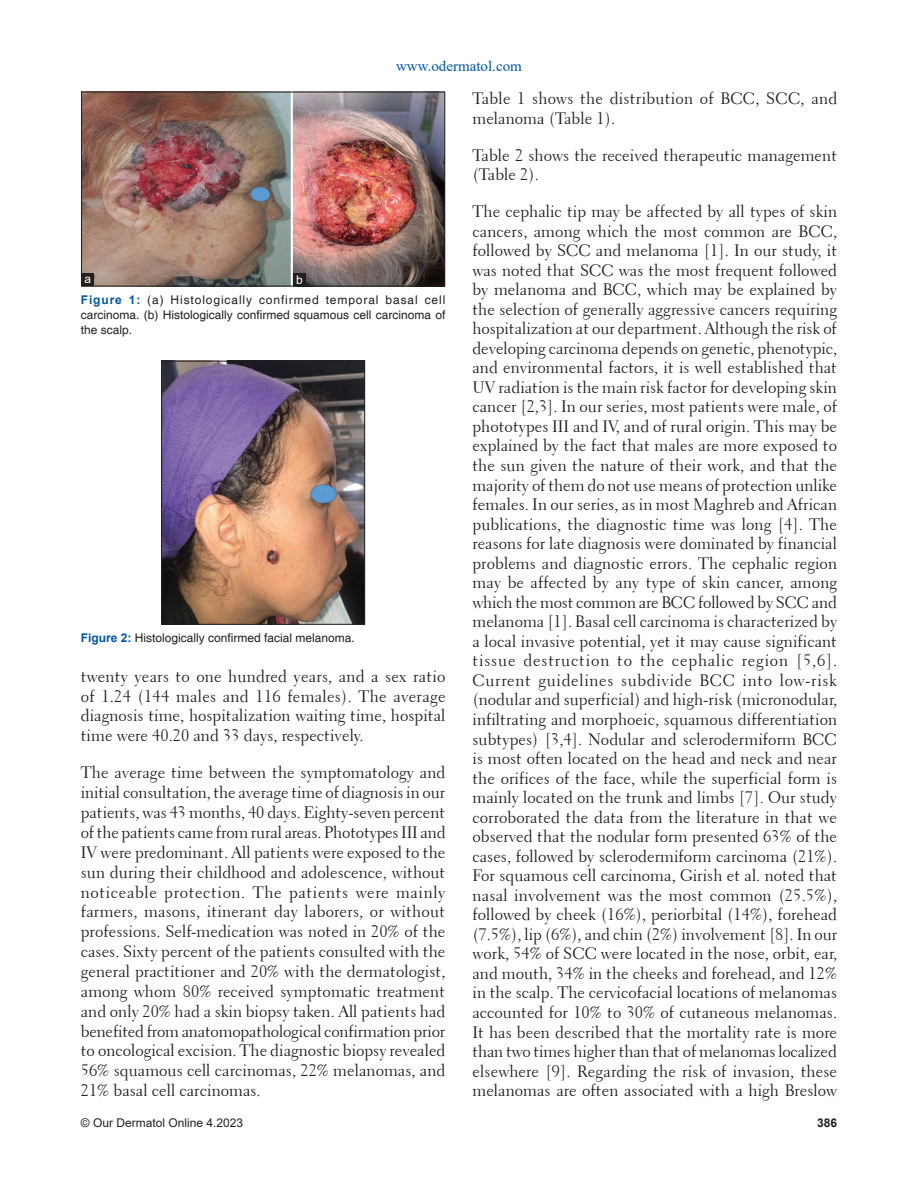
<style>
.page{position:relative;width:918px;height:1188px;background:#fff}
.page>*{position:absolute;margin:0;border:0;box-sizing:border-box;transform-origin:0 0}
.TX{font:16.5px/19.5px "Transitional 521 BT Roman A";color:#231f20;text-align:justify}
.t1{font:15px "Times New Roman";color:#0154a6}
.FGC{font:12px/15px "Helvetica";color:#231f20;text-align:justify}
.t2{font:12px "Arial";color:#231f20}
.t3{font:700 12px "Arial";color:#231f20}
.LABEL{font:12px "Arial";color:#fff}
.s1{font-weight:700;color:#0154a6}
</style>
<div class="page">
<img style="left:163px;top:363px;width:200px;height:259px">
<div style="left:161px;top:361px;width:204px;height:263px;border:1px solid #231f20"></div>
<img style="left:83px;top:94px;width:360px;height:190px">
<div style="left:81px;top:92px;width:364px;height:194px;border:1px solid #231f20"></div>
<div style="left:293px;top:273px;width:13px;height:13px;background:#231f20"></div>
<div style="left:82px;top:273px;width:12px;height:13px;background:#231f20"></div>
<p class="t1" style="left:396px;top:55px;width:127px">www.odermatol.com</p>
<p class="LABEL" style="left:85px;top:270px;width:8px">a</p>
<p class="LABEL" style="left:296px;top:271px;width:8px">b</p>
<p class="FGC" style="left:81px;top:293px;width:366px"><span class="s1">Figure 1:</span> (a) Histologically confirmed temporal basal cell carcinoma. (b) Histologically confirmed squamous cell carcinoma of the scalp.</p>
<p class="FGC" style="left:81px;top:631px;width:276px"><span class="s1">Figure 2:</span> Histologically confirmed facial melanoma.</p>
<p class="TX" style="left:81px;top:666px;width:366px">twenty years to one hundred years, and a sex ratio of 1.24 (144 males and 116 females). The average diagnosis time, hospitalization waiting time, hospital time were 40.20 and 33 days, respectively.</p>
<p class="TX" style="left:81px;top:763px;width:366px">The average time between the symptomatology and initial consultation, the average time of diagnosis in our patients, was 43 months, 40 days. Eighty-seven percent of the patients came from rural areas. Phototypes III and IV were predominant. All patients were exposed to the sun during their childhood and adolescence, without noticeable protection. The patients were mainly farmers, masons, itinerant day laborers, or without professions. Self-medication was noted in 20% of the cases. Sixty percent of the patients consulted with the general practitioner and 20% with the dermatologist, among whom 80% received symptomatic treatment and only 20% had a skin biopsy taken. All patients had benefited from anatomopathological confirmation prior to oncological excision. The diagnostic biopsy revealed 56% squamous cell carcinomas, 22% melanomas, and 21% basal cell carcinomas.</p>
<p class="TX" style="left:472px;top:89px;width:366px">Table 1 shows the distribution of BCC, SCC, and melanoma (Table 1).</p>
<p class="TX" style="left:472px;top:145px;width:366px">Table 2 shows the received therapeutic management (Table 2).</p>
<p class="TX" style="left:472px;top:202px;width:366px">The cephalic tip may be affected by all types of skin cancers, among which the most common are BCC, followed by SCC and melanoma [1]. In our study, it was noted that SCC was the most frequent followed by melanoma and BCC, which may be explained by the selection of generally aggressive cancers requiring hospitalization at our department. Although the risk of developing carcinoma depends on genetic, phenotypic, and environmental factors, it is well established that UV radiation is the main risk factor for developing skin cancer [2,3]. In our series, most patients were male, of phototypes III and IV, and of rural origin. This may be explained by the fact that males are more exposed to the sun given the nature of their work, and that the majority of them do not use means of protection unlike females. In our series, as in most Maghreb and African publications, the diagnostic time was long [4]. The reasons for late diagnosis were dominated by financial problems and diagnostic errors. The cephalic region may be affected by any type of skin cancer, among which the most common are BCC followed by SCC and melanoma [1]. Basal cell carcinoma is characterized by a local invasive potential, yet it may cause significant tissue destruction to the cephalic region [5,6].<br>Current guidelines subdivide BCC into low-risk (nodular and superficial) and high-risk (micronodular, infiltrating and morphoeic, squamous differentiation subtypes) [3,4]. Nodular and sclerodermiform BCC is most often located on the head and neck and near the orifices of the face, while the superficial form is mainly located on the trunk and limbs [7]. Our study corroborated the data from the literature in that we observed that the nodular form presented 63% of the cases, followed by sclerodermiform carcinoma (21%).<br>For squamous cell carcinoma, Girish et al. noted that nasal involvement was the most common (25.5%), followed by cheek (16%), periorbital (14%), forehead (7.5%), lip (6%), and chin (2%) involvement [8]. In our work, 54% of SCC were located in the nose, orbit, ear, and mouth, 34% in the cheeks and forehead, and 12% in the scalp. The cervicofacial locations of melanomas accounted for 10% to 30% of cutaneous melanomas.<br>It has been described that the mortality rate is more than two times higher than that of melanomas localized elsewhere [9]. Regarding the risk of invasion, these melanomas are often associated with a high Breslow</p>
<p class="t2" style="left:81px;top:1115px;width:164px">© Our Dermatol Online 4.2023</p>
<p class="t3" style="left:817px;top:1114px;width:22px">386</p>
</div>
